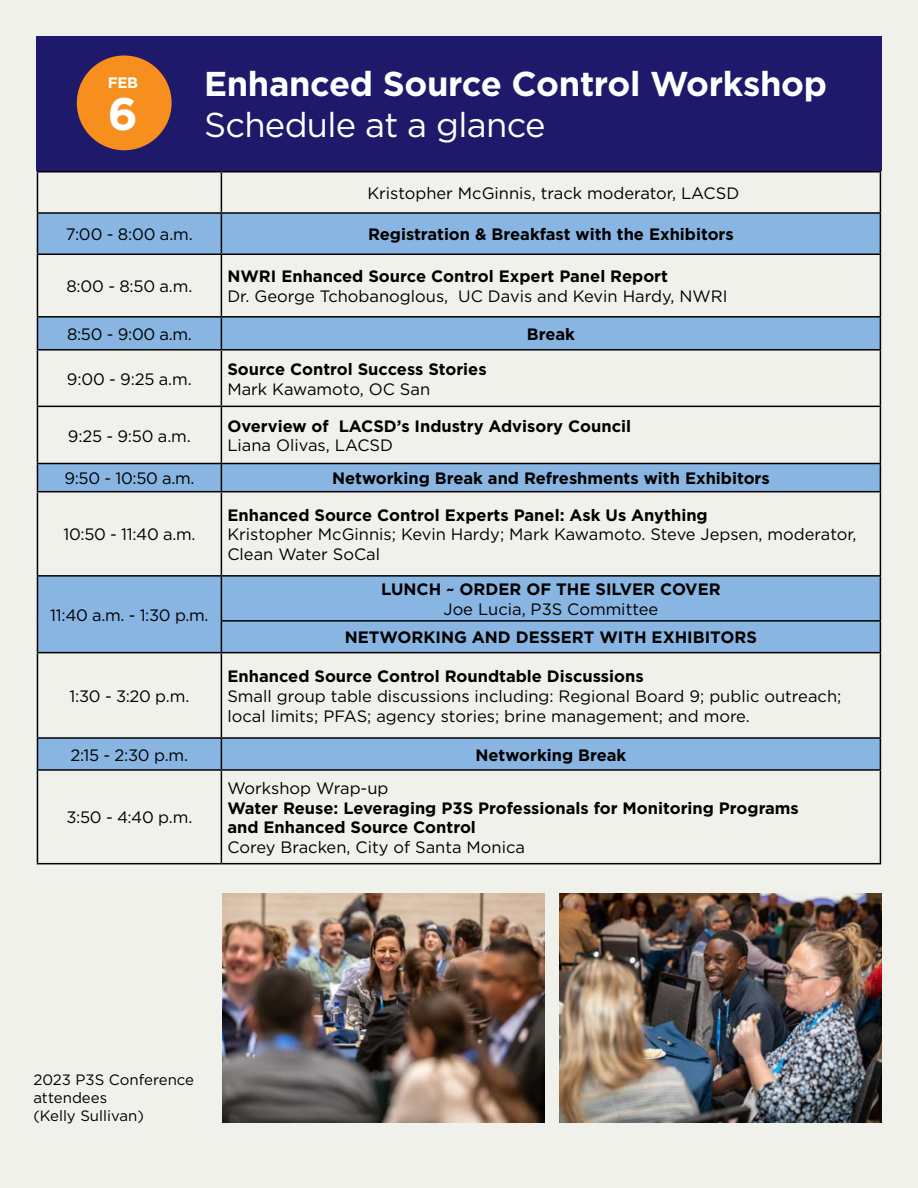
<style>
.page{position:relative;width:918px;height:1188px;background:#f1f1ec}
.page>*{position:absolute;margin:0;border:0;box-sizing:border-box;transform-origin:0 0}
.t1{font:700 45.45px "Gotham";color:#fff}
.t2{font:700 34.5px "Gotham";letter-spacing:-.01em;color:#fff}
.t3{font:34.5px "Gotham";letter-spacing:-.02em;color:#fff}
.t4{font:16.5px/19.8px "Gotham";color:#000}
.t5{font:700 16.5px/19.8px "Gotham";color:#000}
.t6{font:700 15.15px "Gotham";color:#fff}
.t7{font:15px/18px "Gotham";color:#000}
</style>
<div class="page">
<div style="left:36px;top:36px;width:846px;height:135px;background:#1e196a"></div>
<div style="left:38px;top:214px;width:842px;height:40px;background:#88b5e1"></div>
<svg style="left:38px;top:255px;width:842px;height:608px;background:#d3dfe7"></svg>
<hr style="left:37px;top:171px;width:184px;height:1px;background:#000">
<hr style="left:37px;top:173px;width:1px;height:39px;background:#000">
<hr style="left:221px;top:171px;width:660px;height:1px;background:#000">
<hr style="left:221px;top:173px;width:1px;height:39px;background:#000">
<hr style="left:880px;top:173px;width:1px;height:39px;background:#000">
<hr style="left:37px;top:212px;width:184px;height:2px;background:#000">
<hr style="left:37px;top:214px;width:1px;height:40px;background:#000">
<hr style="left:221px;top:212px;width:660px;height:2px;background:#000">
<hr style="left:221px;top:214px;width:1px;height:40px;background:#000">
<hr style="left:880px;top:214px;width:1px;height:40px;background:#000">
<hr style="left:37px;top:254px;width:184px;height:1px;background:#000">
<hr style="left:37px;top:255px;width:1px;height:61px;background:#000">
<hr style="left:221px;top:254px;width:660px;height:1px;background:#000">
<hr style="left:221px;top:255px;width:1px;height:61px;background:#000">
<hr style="left:880px;top:255px;width:1px;height:61px;background:#000">
<hr style="left:37px;top:316px;width:184px;height:2px;background:#000">
<hr style="left:37px;top:318px;width:1px;height:31px;background:#000">
<hr style="left:221px;top:316px;width:660px;height:2px;background:#000">
<hr style="left:221px;top:318px;width:1px;height:31px;background:#000">
<hr style="left:880px;top:318px;width:1px;height:31px;background:#000">
<hr style="left:37px;top:349px;width:184px;height:2px;background:#000">
<hr style="left:37px;top:351px;width:1px;height:55px;background:#000">
<hr style="left:221px;top:349px;width:660px;height:2px;background:#000">
<hr style="left:221px;top:351px;width:1px;height:55px;background:#000">
<hr style="left:880px;top:351px;width:1px;height:55px;background:#000">
<hr style="left:37px;top:406px;width:184px;height:1px;background:#000">
<hr style="left:37px;top:407px;width:1px;height:56px;background:#000">
<hr style="left:221px;top:406px;width:660px;height:1px;background:#000">
<hr style="left:221px;top:407px;width:1px;height:56px;background:#000">
<hr style="left:880px;top:407px;width:1px;height:56px;background:#000">
<hr style="left:37px;top:463px;width:184px;height:1px;background:#000">
<svg style="left:37px;top:464px;width:1px;height:27px"></svg>
<hr style="left:221px;top:463px;width:660px;height:1px;background:#000">
<svg style="left:221px;top:464px;width:1px;height:27px"></svg>
<svg style="left:880px;top:464px;width:1px;height:27px"></svg>
<hr style="left:37px;top:491px;width:184px;height:1px;background:#000">
<hr style="left:37px;top:492px;width:1px;height:83px;background:#000">
<hr style="left:221px;top:491px;width:660px;height:1px;background:#000">
<hr style="left:221px;top:492px;width:1px;height:83px;background:#000">
<hr style="left:880px;top:492px;width:1px;height:83px;background:#000">
<hr style="left:37px;top:575px;width:184px;height:2px;background:#000">
<hr style="left:37px;top:577px;width:1px;height:44px;background:#000">
<hr style="left:221px;top:575px;width:660px;height:2px;background:#000">
<hr style="left:221px;top:577px;width:1px;height:43px;background:#000">
<hr style="left:880px;top:577px;width:1px;height:43px;background:#000">
<hr style="left:37px;top:621px;width:1px;height:31px;background:#000">
<hr style="left:221px;top:620px;width:660px;height:2px;background:#000">
<hr style="left:221px;top:622px;width:1px;height:30px;background:#000">
<hr style="left:880px;top:622px;width:1px;height:30px;background:#000">
<hr style="left:37px;top:652px;width:184px;height:1px;background:#000">
<hr style="left:37px;top:653px;width:1px;height:84px;background:#000">
<hr style="left:221px;top:652px;width:660px;height:1px;background:#000">
<hr style="left:221px;top:653px;width:1px;height:84px;background:#000">
<hr style="left:880px;top:653px;width:1px;height:84px;background:#000">
<hr style="left:37px;top:737px;width:184px;height:2px;background:#000">
<hr style="left:37px;top:739px;width:1px;height:30px;background:#000">
<hr style="left:221px;top:737px;width:660px;height:2px;background:#000">
<hr style="left:221px;top:739px;width:1px;height:30px;background:#000">
<hr style="left:880px;top:739px;width:1px;height:30px;background:#000">
<hr style="left:37px;top:769px;width:184px;height:2px;background:#000">
<hr style="left:37px;top:771px;width:1px;height:92px;background:#000">
<hr style="left:221px;top:769px;width:660px;height:2px;background:#000">
<hr style="left:221px;top:771px;width:1px;height:92px;background:#000">
<hr style="left:880px;top:771px;width:1px;height:92px;background:#000">
<hr style="left:37px;top:863px;width:184px;height:1px;background:#000">
<hr style="left:221px;top:863px;width:660px;height:1px;background:#000">
<div style="left:78px;top:56px;width:93px;height:93px;background:#f78f1e;border-radius:50%"></div>
<div style="left:77px;top:56px;width:95px;height:94px;border:2px solid #f78f1e;border-radius:50%"></div>
<img style="left:222px;top:893px;width:322px;height:229px">
<img style="left:560px;top:893px;width:322px;height:229px">
<p class="t6" style="left:108px;top:73px;width:32px">FEB</p>
<h1 class="t1" style="left:108px;top:84px;width:32px">6</h1>
<h2 class="t2" style="left:204px;top:61px;width:625px">Enhanced Source Control Workshop</h2>
<h2 class="t3" style="left:204px;top:103px;width:343px">Schedule at a glance</h2>
<p class="t4" style="left:367px;top:183px;width:373px">Kristopher McGinnis, track moderator, LACSD</p>
<p class="t4" style="left:66px;top:224px;width:129px">7:00 - 8:00 a.m.</p>
<p class="t5" style="left:368px;top:224px;width:367px">Registration &amp; Breakfast with the Exhibitors</p>
<p class="t4" style="left:66px;top:276px;width:128px">8:00 - 8:50 a.m.</p>
<p class="t5" style="left:227px;top:266px;width:442px">NWRI Enhanced Source Control Expert Panel Report</p>
<p class="t4" style="left:227px;top:286px;width:502px">Dr. George Tchobanoglous, UC Davis and Kevin Hardy, NWRI</p>
<p class="t4" style="left:67px;top:324px;width:126px">8:50 - 9:00 a.m.</p>
<p class="t5" style="left:527px;top:324px;width:50px">Break</p>
<p class="t4" style="left:67px;top:369px;width:126px">9:00 - 9:25 a.m.</p>
<p class="t5" style="left:227px;top:359px;width:261px">Source Control Success Stories</p>
<p class="t4" style="left:227px;top:378px;width:204px">Mark Kawamoto, OC San</p>
<p class="t4" style="left:68px;top:425px;width:125px">9:25 - 9:50 a.m.</p>
<p class="t5" style="left:227px;top:416px;width:405px">Overview of LACSD’s Industry Advisory Council</p>
<p class="t4" style="left:227px;top:435px;width:167px">Liana Olivas, LACSD</p>
<p class="t4" style="left:64px;top:468px;width:132px">9:50 - 10:50 a.m.</p>
<p class="t5" style="left:332px;top:468px;width:439px">Networking Break and Refreshments with Exhibitors</p>
<p class="t4" style="left:63px;top:524px;width:133px">10:50 - 11:40 a.m.</p>
<p class="t4" style="left:50px;top:605px;width:160px">11:40 a.m. - 1:30 p.m.</p>
<p class="t4" style="left:69px;top:686px;width:122px">1:30 - 3:20 p.m.</p>
<p class="t5" style="left:227px;top:505px;width:482px">Enhanced Source Control Experts Panel: Ask Us Anything</p>
<p class="t4" style="left:227px;top:524px;width:631px">Kristopher McGinnis; Kevin Hardy; Mark Kawamoto. Steve Jepsen, moderator,<br>Clean Water SoCal</p>
<p class="t5" style="left:381px;top:579px;width:341px">LUNCH ~ ORDER OF THE SILVER COVER</p>
<p class="t4" style="left:444px;top:599px;width:216px">Joe Lucia, P3S Committee</p>
<p class="t5" style="left:345px;top:627px;width:414px">NETWORKING AND DESSERT WITH EXHIBITORS</p>
<p class="t5" style="left:227px;top:666px;width:418px">Enhanced Source Control Roundtable Discussions</p>
<p class="t4" style="left:227px;top:686px;width:615px">Small group table discussions including: Regional Board 9; public outreach; local limits; PFAS; agency stories; brine management; and more.</p>
<p class="t4" style="left:71px;top:744px;width:119px">2:15 - 2:30 p.m.</p>
<p class="t5" style="left:475px;top:745px;width:152px">Networking Break</p>
<p class="t4" style="left:67px;top:807px;width:127px">3:50 - 4:40 p.m.</p>
<p class="t4" style="left:227px;top:778px;width:163px">Workshop Wrap-up</p>
<p class="t5" style="left:227px;top:798px;width:573px">Water Reuse: Leveraging P3S Professionals for Monitoring Programs and Enhanced Source Control</p>
<p class="t4" style="left:227px;top:837px;width:299px">Corey Bracken, City of Santa Monica</p>
<p class="t7" style="left:33px;top:1070px;width:162px">2023 P3S Conference attendees<br>(Kelly Sullivan)</p>
</div>
